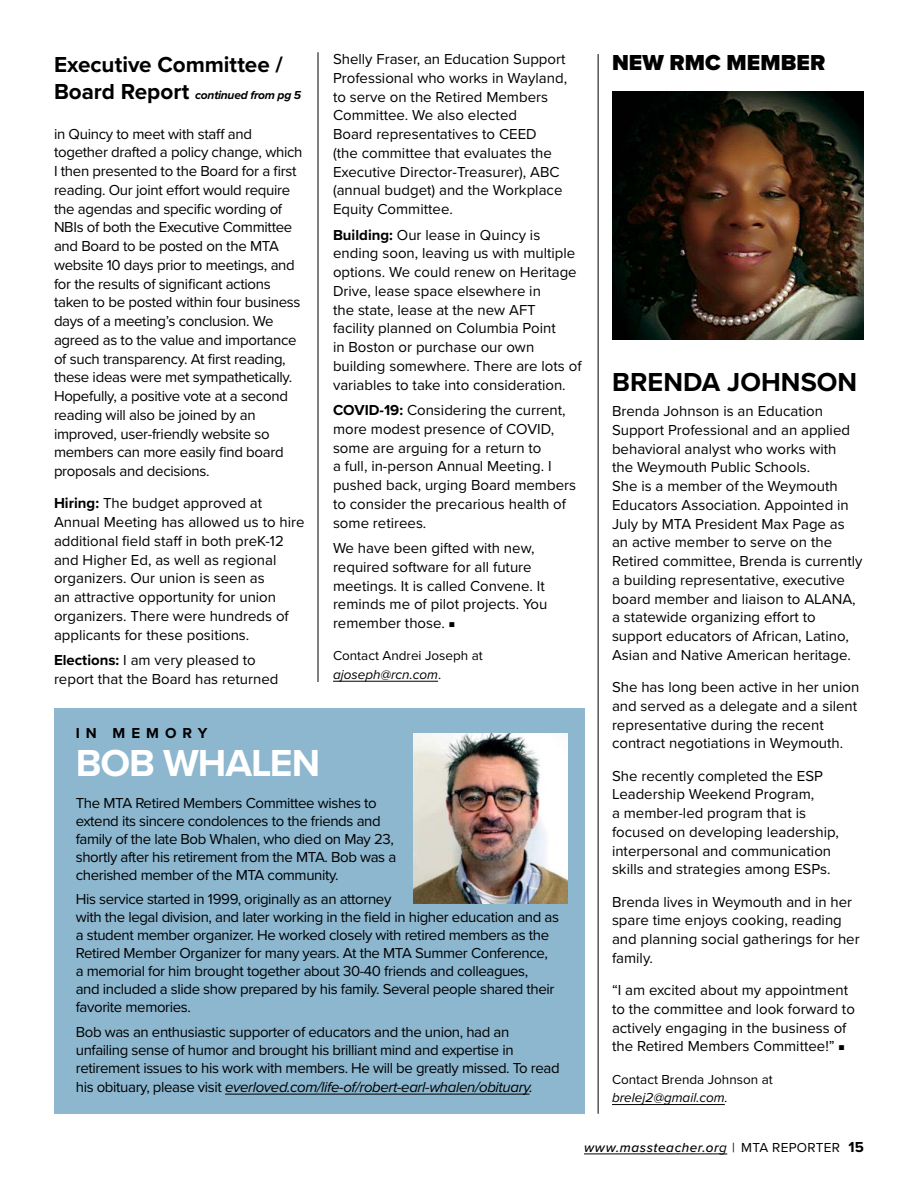
<style>
.page{position:relative;width:918px;height:1188px;background:#fff}
.page>*{position:absolute;margin:0;border:0;box-sizing:border-box;transform-origin:0 0}
.t1{font:700 39px "Proxima Nova";letter-spacing:-.025em;color:#fff}
.t2{font:700 27px "Proxima Nova";color:#000}
.t3{font:700 22.5px "Proxima Nova";color:#000}
.t4{font:900 22.5px "Proxima Nova";letter-spacing:.005em;color:#000}
.t5{font:15px/18.8px "Proxima Nova";color:#000}
.t6{font:15px/18px "Proxima Nova";letter-spacing:-.025em;color:#000}
.t7{font:15px/18.8px "Proxima Nova";letter-spacing:-.02em;color:#000}
.t8{font:700 15px "Proxima Nova";letter-spacing:.4em;color:#000}
.t9{font:13.5px/18.8px "Proxima Nova";color:#000}
.t10{font:italic 500 13.5px "Proxima Nova";letter-spacing:.04em;color:#000}
.t11{font:italic 13.5px "Proxima Nova";color:#000}
.t12{font:italic 700 12px "Proxima Nova";letter-spacing:-.02em;color:#000}
.s1{font-style:normal;font-size:22.5px}
.s2{font-weight:700}
.s3{font-family:"Century Gothic";font-size:10.5px}
.s4{font-style:italic}
.s5{font-weight:400}
.s6{font-weight:400;font-style:normal}
.s7{font-weight:700;font-style:normal;font-size:15px}
</style>
<div class="page">
<hr style="left:584px;top:1153px;width:135px;height:1px;background:#000">
<hr style="left:598px;top:54px;width:1px;height:1060px;background:#000">
<hr style="left:612px;top:1104px;width:113px;height:1px;background:#000">
<img style="left:612px;top:91px;width:252px;height:249px">
<div style="left:54px;top:708px;width:531px;height:406px;background:#8cb7cf"></div>
<hr style="left:225px;top:1094px;width:304px;height:1px;background:#000">
<hr style="left:333px;top:681px;width:105px;height:1px;background:#000">
<hr style="left:318px;top:52px;width:1px;height:630px;background:#000">
<img style="left:414px;top:733px;width:154px;height:170px">
<h3 class="t3" style="left:54px;top:47px;width:230px">Executive Committee /</h3>
<p class="t12" style="left:54px;top:86px;width:249px"><span class="s1">Board Report</span> continued from pg 5</p>
<p class="t7" style="left:54px;top:124px;width:250px">in Quincy to meet with staff and together drafted a policy change, which I then presented to the Board for a first reading. Our joint effort would require the agendas and specific wording of NBIs of both the Executive Committee and Board to be posted on the MTA website 10 days prior to meetings, and for the results of significant actions taken to be posted within four business days of a meeting’s conclusion. We agreed as to the value and importance of such transparency. At first reading, these ideas were met sympathetically.<br>Hopefully, a positive vote at a second reading will also be joined by an improved, user-friendly website so members can more easily find board proposals and decisions.</p>
<p class="t5" style="left:54px;top:493px;width:252px"><span class="s2">Hiring:</span> The budget approved at Annual Meeting has allowed us to hire additional field staff in both preK-12 and Higher Ed, as well as regional organizers. Our union is seen as<br>an attractive opportunity for union organizers. There were hundreds of applicants for these positions.</p>
<p class="t5" style="left:54px;top:650px;width:226px"><span class="s2">Elections:</span> I am very pleased to report that the Board has returned</p>
<p class="t8" style="left:76px;top:722px;width:133px">IN MEMORY</p>
<p class="t5" style="left:333px;top:49px;width:236px">Shelly Fraser, an Education Support<br>Professional who works in Wayland, to serve on the Retired Members<br>Committee. We also elected<br>Board representatives to CEED<br>(the committee that evaluates the<br>Executive Director-Treasurer), ABC (annual budget) and the Workplace<br>Equity Committee.</p>
<p class="t5" style="left:333px;top:225px;width:250px"><span class="s2">Building:</span> Our lease in Quincy is ending soon, leaving us with multiple options. We could renew on Heritage Drive, lease space elsewhere in<br>the state, lease at the new AFT<br>facility planned on Columbia Point<br>in Boston or purchase our own building somewhere. There are lots of variables to take into consideration.</p>
<p class="t5" style="left:333px;top:400px;width:245px"><span class="s2">COVID-19:</span> Considering the current, more modest presence of COVID, some are arguing for a return to<br>a full, in-person Annual Meeting. I pushed back, urging Board members to consider the precarious health of some retirees.</p>
<p class="t5" style="left:333px;top:538px;width:216px">We have been gifted with new, required software for all future meetings. It is called Convene. It reminds me of pilot projects. You remember those. <span class="s3">■</span></p>
<p class="t9" style="left:333px;top:646px;width:151px">Contact Andrei Joseph at <span class="s4">ajoseph@rcn.com</span>.</p>
<h1 class="t1" style="left:76px;top:734px;width:246px">BOB WHALEN</h1>
<p class="t6" style="left:76px;top:793px;width:322px">The MTA Retired Members Committee wishes to extend its sincere condolences to the friends and family of the late Bob Whalen, who died on May 23, shortly after his retirement from the MTA. Bob was a cherished member of the MTA community.</p>
<p class="t6" style="left:76px;top:890px;width:485px">His service started in 1999, originally as an attorney<br>with the legal division, and later working in the field in higher education and as a student member organizer. He worked closely with retired members as the Retired Member Organizer for many years. At the MTA Summer Conference, a memorial for him brought together about 30-40 friends and colleagues,<br>and included a slide show prepared by his family. Several people shared their favorite memories.</p>
<p class="t6" style="left:76px;top:1022px;width:486px">Bob was an enthusiastic supporter of educators and the union, had an unfailing sense of humor and brought his brilliant mind and expertise in retirement issues to his work with members. He will be greatly missed. To read his obituary, please visit <span class="s4">everloved.com/life-of/robert-earl-whalen/obituary.</span></p>
<h3 class="t4" style="left:612px;top:46px;width:215px">NEW RMC MEMBER</h3>
<h2 class="t2" style="left:612px;top:362px;width:247px">BRENDA JOHNSON</h2>
<p class="t5" style="left:612px;top:401px;width:252px">Brenda Johnson is an Education Support Professional and an applied behavioral analyst who works with<br>the Weymouth Public Schools.<br>She is a member of the Weymouth Educators Association. Appointed in July by MTA President Max Page as an active member to serve on the Retired committee, Brenda is currently a building representative, executive board member and liaison to ALANA, a statewide organizing effort to support educators of African, Latino, Asian and Native American heritage.</p>
<p class="t5" style="left:612px;top:677px;width:249px">She has long been active in her union and served as a delegate and a silent representative during the recent contract negotiations in Weymouth.</p>
<p class="t5" style="left:612px;top:766px;width:229px">She recently completed the ESP<br>Leadership Weekend Program,<br>a member-led program that is focused on developing leadership, interpersonal and communication skills and strategies among ESPs.</p>
<p class="t5" style="left:612px;top:892px;width:249px">Brenda lives in Weymouth and in her spare time enjoys cooking, reading and planning social gatherings for her family.</p>
<p class="t5" style="left:612px;top:980px;width:244px">“I am excited about my appointment to the committee and look forward to actively engaging in the business of the Retired Members Committee!” <span class="s3">■</span></p>
<p class="t9" style="left:612px;top:1069px;width:162px">Contact Brenda Johnson at</p>
<p class="t11" style="left:612px;top:1088px;width:117px">brelej2@gmail.com.</p>
<p class="t10" style="left:584px;top:1137px;width:281px">www.massteacher.or<span class="s5">g</span> <span class="s6">| MTA REPORTER</span> <span class="s7">15</span></p>
</div>
